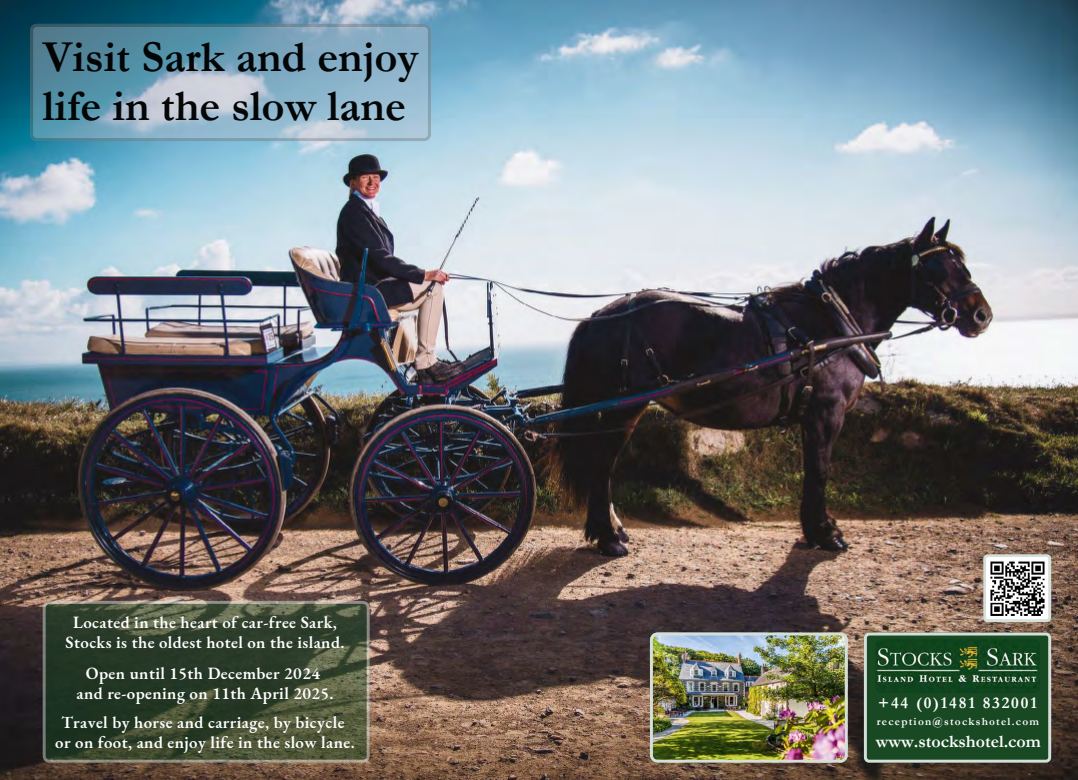
<style>
.page{position:relative;width:1078px;height:780px;background:#fff}
.page>*{position:absolute;margin:0;border:0;box-sizing:border-box;transform-origin:0 0}
.t1{font:700 44.5px/49px "Garamond";color:#000}
.t2{font:700 17.8px "Garamond";color:#fff}
.t3{font:600 16.8px/20.1px "EB Garamond";letter-spacing:.025em;color:#fff;text-align:center}
.t4{font:700 16.5px "Garamond";letter-spacing:.11em;color:#fff}
.t5{font:700 11.2px "Garamond";letter-spacing:.11em;color:#fff}
</style>
<div class="page">
<img style="left:0;top:0;width:1077px;height:780px">
<svg style="left:863px;top:632px;width:187px;height:130px;background:#2b5835"></svg>
<img style="left:875px;top:639px;width:164px;height:54px">
<img style="left:649px;top:632px;width:198px;height:130px">
<svg style="left:43px;top:601px;width:326px;height:161px;background:#3c4934"></svg>
<svg style="left:30px;top:24px;width:401px;height:117px;background:#80a8bc"></svg>
<svg style="left:983px;top:554px;width:67px;height:68px"></svg>
<h1 class="t1" style="left:43px;top:33px;width:377px">Visit Sark and enjoy life in the slow lane</h1>
<p class="t3" style="left:66px;top:612px;width:280px">Located in the heart of car-free Sark,<br>Stocks is the oldest hotel on the island.</p>
<p class="t3" style="left:76px;top:663px;width:258px">Open until 15th December 2024 and re-opening on 11th April 2025.</p>
<p class="t3" style="left:55px;top:712px;width:301px">Travel by horse and carriage, by bicycle or on foot, and enjoy life in the slow lane.</p>
<p class="t4" style="left:878px;top:691px;width:160px">+44 (0)1481 832001</p>
<p class="t5" style="left:876px;top:713px;width:164px">reception@stockshotel.com</p>
<p class="t2" style="left:875px;top:729px;width:166px">www.stockshotel.com</p>
</div>
